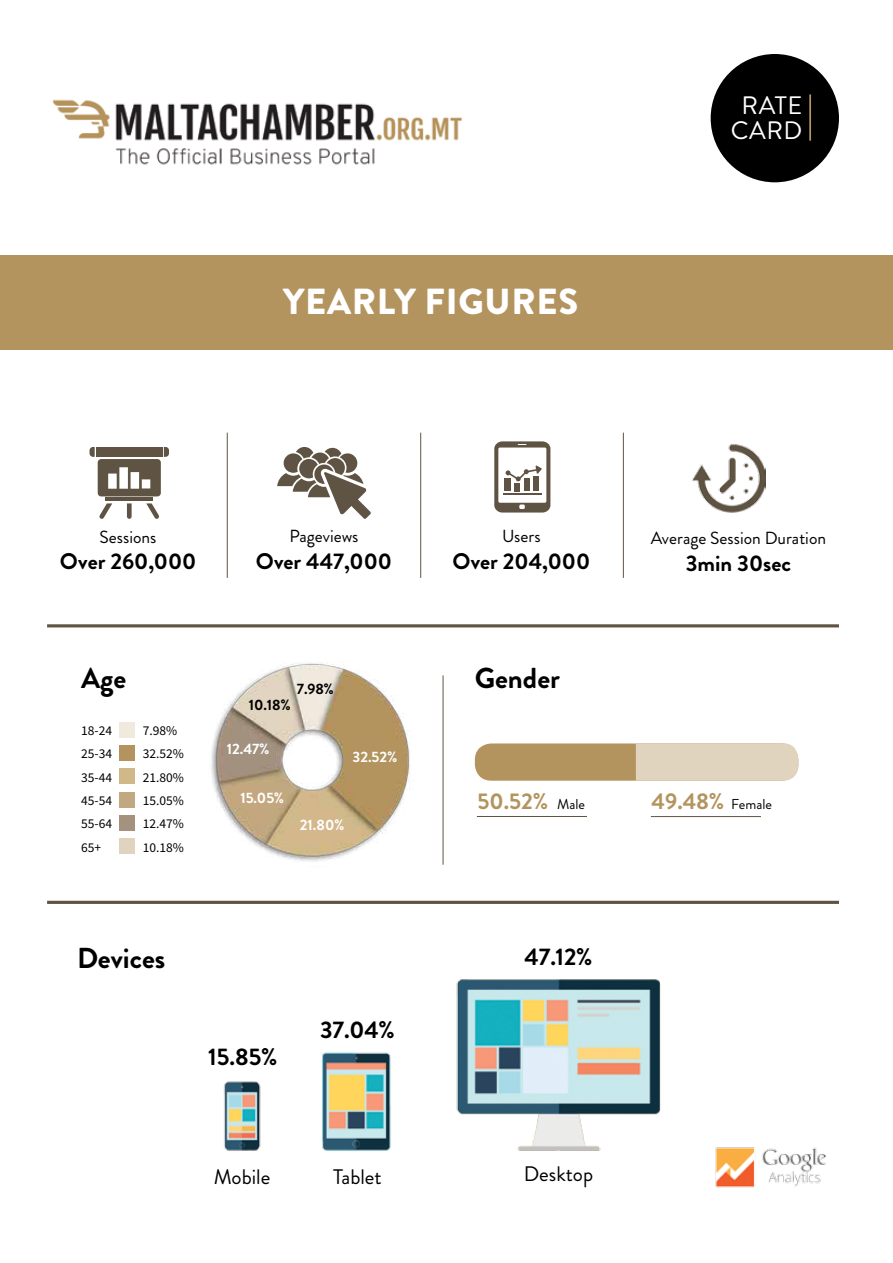
<style>
.page{position:relative;width:893px;height:1263px;background:#fff}
.page>*{position:absolute;margin:0;border:0;box-sizing:border-box;transform-origin:0 0}
.t1{font:900 36.3px "Brandon Grotesque";letter-spacing:.02em;color:#fff}
.t2{font:700 28.8px "Brandon Grotesque";color:#000}
.t3{font:25.2px/24.8px "Brandon Grotesque";color:#fff}
.t4{font:700 24px "Brandon Grotesque";color:#000}
.t5{font:700 22.8px "Brandon Grotesque";color:#b3945e}
.t6{font:700 22.65px "Brandon Grotesque";color:#000}
.t7{font:21px "Brandon Grotesque";color:#000}
.t8{font:17.55px "Brandon Grotesque";color:#000}
.t9{font:700 15px "Brandon Grotesque";color:#fff}
.t10{font:700 15px "Brandon Grotesque";color:#000}
.t11{font:13.5px/23.4px "Source Sans Pro";color:#000}
.s1{font-weight:400;font-size:14.4px;color:#000}
</style>
<div class="page">
<div style="left:0;top:255px;width:893px;height:95px;background:#b3945e"></div>
<hr style="left:443px;top:675px;width:1px;height:190px;background:#5f5443">
<hr style="left:47px;top:624px;width:792px;height:3px;background:#5f5443">
<hr style="left:47px;top:901px;width:792px;height:3px;background:#5f5443">
<img style="left:211px;top:662px;width:200px;height:200px">
<img style="left:715px;top:1147px;width:111px;height:41px">
<div style="left:120px;top:722px;width:15px;height:15px;background:#efe9de"></div>
<div style="left:120px;top:745px;width:15px;height:16px;background:#b3935e"></div>
<div style="left:120px;top:769px;width:15px;height:15px;background:#d1b888"></div>
<div style="left:120px;top:792px;width:15px;height:15px;background:#c2a880"></div>
<div style="left:120px;top:815px;width:15px;height:16px;background:#a4917e"></div>
<div style="left:120px;top:839px;width:15px;height:15px;background:#e0d4be"></div>
<img style="left:456px;top:979px;width:205px;height:172px">
<img style="left:320px;top:1052px;width:71px;height:99px">
<img style="left:223px;top:1081px;width:38px;height:70px">
<svg style="left:127px;top:503px;width:5px;height:16px"></svg>
<svg style="left:99px;top:503px;width:13px;height:16px"></svg>
<svg style="left:146px;top:503px;width:13px;height:16px"></svg>
<hr style="left:105px;top:497px;width:48px;height:4px;background:#5f5443">
<svg style="left:90px;top:447px;width:79px;height:49px"></svg>
<svg style="left:277px;top:447px;width:94px;height:72px"></svg>
<svg style="left:494px;top:441px;width:56px;height:71px"></svg>
<div style="left:524px;top:478px;width:6px;height:13px;background:#5f5443"></div>
<div style="left:533px;top:476px;width:6px;height:15px;background:#5f5443"></div>
<div style="left:504px;top:478px;width:6px;height:13px;background:#5f5443"></div>
<div style="left:514px;top:483px;width:6px;height:8px;background:#5f5443"></div>
<hr style="left:503px;top:493px;width:39px;height:1px;background:#5f5443">
<hr style="left:227px;top:433px;width:1px;height:145px;background:#5f5443">
<hr style="left:420px;top:433px;width:1px;height:145px;background:#5f5443">
<hr style="left:623px;top:433px;width:1px;height:145px;background:#5f5443">
<img style="left:692px;top:444px;width:74px;height:69px">
<div style="left:711px;top:54px;width:128px;height:128px;background:#000;border-radius:50%"></div>
<hr style="left:809px;top:94px;width:2px;height:47px;background:#b3945e">
<img style="left:53px;top:99px;width:409px;height:66px">
<div style="left:475px;top:743px;width:323px;height:38px;background:#b3935e;border-radius:17px"></div>
<div style="left:636px;top:743px;width:162px;height:38px;background:#e0d4be"></div>
<hr style="left:477px;top:816px;width:110px;height:1px;background:#5f5443">
<hr style="left:651px;top:816px;width:110px;height:1px;background:#5f5443">
<h1 class="t1" style="left:283px;top:276px;width:296px">YEARLY FIGURES</h1>
<h3 class="t3" style="left:731px;top:93px;width:73px;text-indent:11px">Rate<br>Car d</h3>
<p class="t8" style="left:100px;top:524px;width:58px">Sessions</p>
<h3 class="t6" style="left:60px;top:545px;width:138px">Over 260,000</h3>
<p class="t8" style="left:289px;top:523px;width:71px">Pageviews</p>
<h3 class="t6" style="left:256px;top:545px;width:138px">Over 447,000</h3>
<h2 class="t2" style="left:81px;top:658px;width:47px">Age</h2>
<p class="t11" style="left:81px;top:719px;width:32px;text-align:justify">18-24<br>25-34<br>35-44<br>45-54<br>55-64<br>65+</p>
<p class="t11" style="left:143px;top:719px;width:43px">7.98%<br>32.52%<br>21.80%<br>15.05%<br>12.47%<br>10.18%</p>
<p class="t10" style="left:297px;top:678px;width:39px">7.98%</p>
<p class="t10" style="left:249px;top:694px;width:43px">10.18%</p>
<p class="t9" style="left:227px;top:739px;width:44px">12.47%</p>
<p class="t9" style="left:240px;top:787px;width:45px">15.05%</p>
<p class="t9" style="left:352px;top:746px;width:46px">32.52%</p>
<p class="t9" style="left:300px;top:814px;width:46px">21.80%</p>
<h2 class="t2" style="left:77px;top:938px;width:90px">Devices</h2>
<h3 class="t4" style="left:208px;top:1040px;width:71px">15.85%</h3>
<h3 class="t4" style="left:320px;top:1013px;width:76px">37.04%</h3>
<p class="t8" style="left:502px;top:523px;width:40px">Users</p>
<h3 class="t6" style="left:453px;top:545px;width:139px">Over 204,000</h3>
<h2 class="t2" style="left:475px;top:658px;width:87px">Gender</h2>
<p class="t8" style="left:651px;top:526px;width:177px">Average Session Duration</p>
<h3 class="t6" style="left:686px;top:548px;width:107px">3min 30sec</h3>
<h3 class="t5" style="left:478px;top:785px;width:109px">50.52% <span class="s1">Male</span></h3>
<h3 class="t5" style="left:652px;top:785px;width:122px">49.48% <span class="s1">Female</span></h3>
<h3 class="t4" style="left:525px;top:940px;width:69px">47.12%</h3>
<h3 class="t7" style="left:214px;top:1162px;width:58px">Mobile</h3>
<h3 class="t7" style="left:333px;top:1162px;width:50px">Tablet</h3>
<h3 class="t7" style="left:524px;top:1159px;width:71px">Desktop</h3>
</div>
